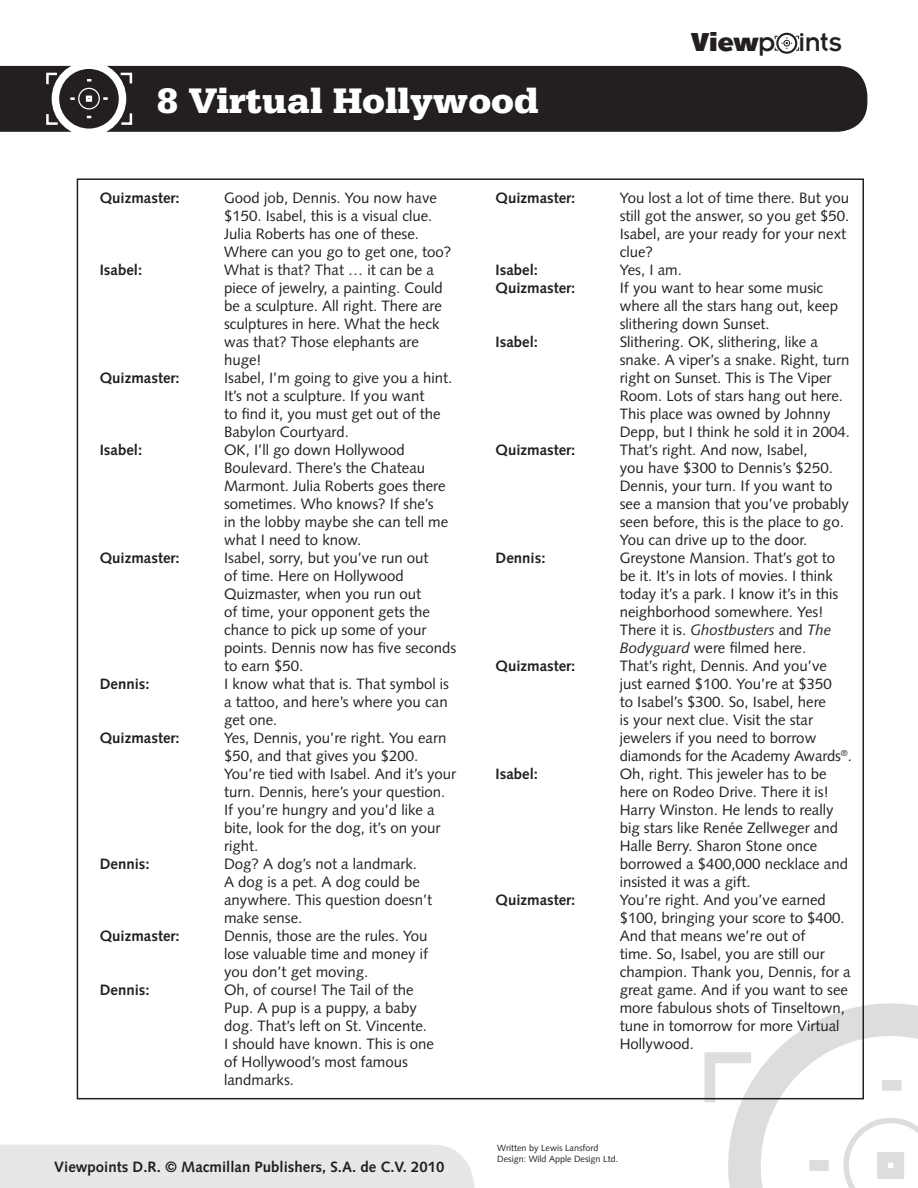
<style>
.page{position:relative;width:918px;height:1188px;background:#fff}
.page>*{position:absolute;margin:0;border:0;box-sizing:border-box;transform-origin:0 0}
.title_header{font:900 37.5px "Serifa Std";color:#fff}
.t1{font:28.05px "Insignia LT Std";color:#231f20}
.dialogue{font:15px/18px "Syntax LT Std";color:#231f20}
.dialogue-2{font:700 15px "Syntax LT Std";color:#231f20}
.Credits{font:9px "Syntax LT Std";color:#231f20}
.s1{font-family:"Syntax LT Std";font-weight:900;font-size:25.95px}
.s2{font-style:italic}
</style>
<div class="page">
<div style="left:0;top:66px;width:867px;height:66px;background:#231f20"></div>
<svg style="left:699px;top:1003px;width:219px;height:185px"></svg>
<div style="left:52px;top:61px;width:74px;height:75px;border:7px solid #fff;border-radius:50%"></div>
<svg style="left:70px;top:97px;width:5px;height:3px"></svg>
<svg style="left:103px;top:97px;width:5px;height:3px"></svg>
<svg style="left:87px;top:79px;width:4px;height:3px"></svg>
<svg style="left:86px;top:96px;width:6px;height:6px"></svg>
<svg style="left:45px;top:71px;width:14px;height:16px"></svg>
<svg style="left:45px;top:112px;width:15px;height:14px"></svg>
<svg style="left:118px;top:71px;width:15px;height:15px"></svg>
<svg style="left:119px;top:111px;width:14px;height:15px"></svg>
<div style="left:78px;top:88px;width:22px;height:21px;border:1px solid #fff;border-radius:50%"></div>
<div style="left:776px;top:33px;width:21px;height:21px;border:2px solid #231f20;border-radius:50%"></div>
<svg style="left:774px;top:36px;width:25px;height:15px"></svg>
<div style="left:0;top:1145px;width:474px;height:43px;background:#e6e7e9"></div>
<p class="title_header" style="left:157px;top:78px;width:383px">8 Virtual Hollywood</p>
<h2 class="t1" style="left:691px;top:28px;width:152px"><span class="s1">View</span>p ints</h2>
<p class="dialogue-2" style="left:100px;top:189px;width:81px">Quizmaster:</p>
<p class="dialogue" style="left:224px;top:189px;width:229px">Good job, Dennis. You now have $150. Isabel, this is a visual clue.<br>Julia Roberts has one of these.<br>Where can you go to get one, too?</p>
<p class="dialogue-2" style="left:100px;top:261px;width:44px">Isabel:</p>
<p class="dialogue" style="left:224px;top:261px;width:220px">What is that? That … it can be a piece of jewelry, a painting. Could be a sculpture. All right. There are sculptures in here. What the heck was that? Those elephants are huge!</p>
<p class="dialogue-2" style="left:100px;top:369px;width:81px">Quizmaster:</p>
<p class="dialogue" style="left:224px;top:369px;width:230px">Isabel, I’m going to give you a hint.<br>It’s not a sculpture. If you want<br>to find it, you must get out of the<br>Babylon Courtyard.</p>
<p class="dialogue-2" style="left:100px;top:441px;width:44px">Isabel:</p>
<p class="dialogue" style="left:224px;top:441px;width:226px">OK, I’ll go down Hollywood<br>Boulevard. There’s the Chateau<br>Marmont. Julia Roberts goes there sometimes. Who knows? If she’s in the lobby maybe she can tell me what I need to know.</p>
<p class="dialogue-2" style="left:100px;top:549px;width:81px">Quizmaster:</p>
<p class="dialogue" style="left:224px;top:549px;width:234px">Isabel, sorry, but you’ve run out<br>of time. Here on Hollywood<br>Quizmaster, when you run out<br>of time, your opponent gets the chance to pick up some of your points. Dennis now has five seconds to earn $50.</p>
<p class="dialogue-2" style="left:100px;top:675px;width:51px">Dennis:</p>
<p class="dialogue" style="left:224px;top:675px;width:227px;text-align:justify">I know what that is. That symbol is a tattoo, and here’s where you can get one.</p>
<p class="dialogue-2" style="left:100px;top:729px;width:81px">Quizmaster:</p>
<p class="dialogue" style="left:224px;top:729px;width:234px">Yes, Dennis, you’re right. You earn $50, and that gives you $200.<br>You’re tied with Isabel. And it’s your turn. Dennis, here’s your question.<br>If you’re hungry and you’d like a bite, look for the dog, it’s on your right.</p>
<p class="dialogue-2" style="left:100px;top:855px;width:51px">Dennis:</p>
<p class="dialogue" style="left:224px;top:855px;width:210px">Dog? A dog’s not a landmark.<br>A dog is a pet. A dog could be anywhere. This question doesn’t make sense.</p>
<p class="dialogue-2" style="left:100px;top:927px;width:81px">Quizmaster:</p>
<p class="dialogue" style="left:224px;top:927px;width:206px;text-align:justify">Dennis, those are the rules. You lose valuable time and money if you don’t get moving.</p>
<p class="dialogue-2" style="left:100px;top:981px;width:51px">Dennis:</p>
<p class="dialogue" style="left:224px;top:981px;width:212px">Oh, of course! The Tail of the<br>Pup. A pup is a puppy, a baby dog. That’s left on St. Vincente.<br>I should have known. This is one of Hollywood’s most famous landmarks.</p>
<p class="dialogue-2" style="left:54px;top:1158px;width:392px">Viewpoints D.R. © Macmillan Publishers, S.A. de C.V. 2010</p>
<p class="dialogue-2" style="left:496px;top:189px;width:81px">Quizmaster:</p>
<p class="dialogue" style="left:620px;top:189px;width:231px">You lost a lot of time there. But you still got the answer, so you get $50.<br>Isabel, are your ready for your next clue?</p>
<p class="dialogue-2" style="left:496px;top:261px;width:44px">Isabel:</p>
<p class="dialogue" style="left:620px;top:261px;width:64px">Yes, I am.</p>
<p class="dialogue-2" style="left:496px;top:279px;width:81px">Quizmaster:</p>
<p class="dialogue" style="left:620px;top:279px;width:220px">If you want to hear some music where all the stars hang out, keep slithering down Sunset.</p>
<p class="dialogue-2" style="left:496px;top:333px;width:44px">Isabel:</p>
<p class="dialogue" style="left:620px;top:333px;width:232px">Slithering. OK, slithering, like a snake. A viper’s a snake. Right, turn right on Sunset. This is The Viper Room. Lots of stars hang out here.<br>This place was owned by Johnny Depp, but I think he sold it in 2004.</p>
<p class="dialogue-2" style="left:496px;top:441px;width:81px">Quizmaster:</p>
<p class="dialogue" style="left:620px;top:441px;width:231px">That’s right. And now, Isabel,<br>you have $300 to Dennis’s $250.<br>Dennis, your turn. If you want to see a mansion that you’ve probably seen before, this is the place to go.<br>You can drive up to the door.</p>
<p class="dialogue-2" style="left:496px;top:549px;width:51px">Dennis:</p>
<p class="dialogue" style="left:620px;top:549px;width:220px">Greystone Mansion. That’s got to be it. It’s in lots of movies. I think today it’s a park. I know it’s in this neighborhood somewhere. Yes!<br>There it is. <span class="s2">Ghostbusters</span> and <span class="s2">The<br>Bodyguard</span> were filmed here.</p>
<p class="dialogue-2" style="left:496px;top:657px;width:81px">Quizmaster:</p>
<p class="dialogue" style="left:620px;top:657px;width:234px">That’s right, Dennis. And you’ve just earned $100. You’re at $350<br>to Isabel’s $300. So, Isabel, here<br>is your next clue. Visit the star jewelers if you need to borrow diamonds for the Academy Awards<sup>®</sup>.</p>
<p class="dialogue-2" style="left:496px;top:765px;width:44px">Isabel:</p>
<p class="dialogue" style="left:620px;top:765px;width:230px">Oh, right. This jeweler has to be here on Rodeo Drive. There it is!<br>Harry Winston. He lends to really big stars like Renée Zellweger and<br>Halle Berry. Sharon Stone once borrowed a $400,000 necklace and insisted it was a gift.</p>
<p class="dialogue-2" style="left:496px;top:891px;width:81px">Quizmaster:</p>
<p class="dialogue" style="left:620px;top:891px;width:232px">You’re right. And you’ve earned $100, bringing your score to $400.<br>And that means we’re out of<br>time. So, Isabel, you are still our champion. Thank you, Dennis, for a great game. And if you want to see more fabulous shots of Tinseltown, tune in tomorrow for more Virtual<br>Hollywood.</p>
<p class="Credits" style="left:497px;top:1143px;width:103px">Written by Lewis Lansford</p>
<p class="Credits" style="left:497px;top:1154px;width:122px">Design: Wild Apple Design Ltd.</p>
</div>
